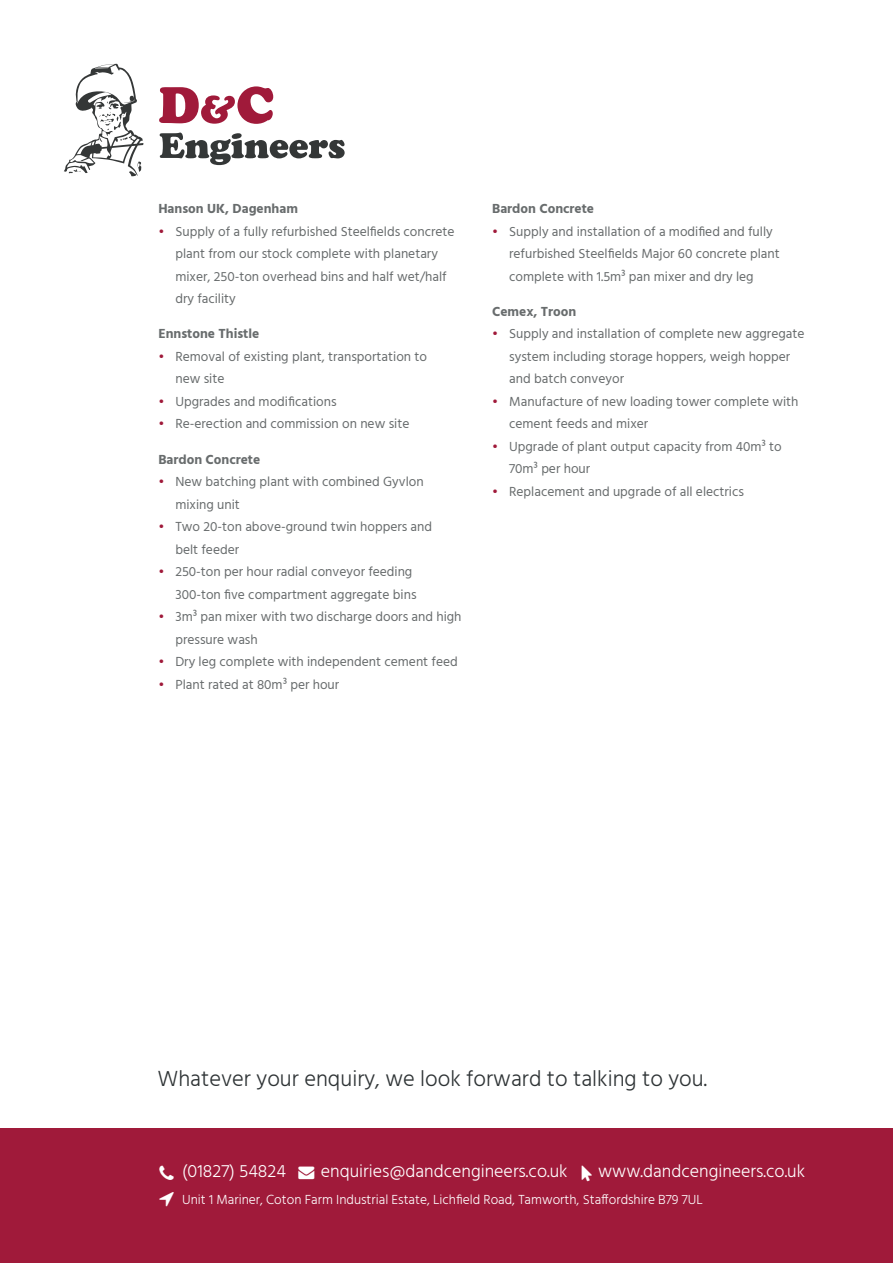
<style>
.page{position:relative;width:893px;height:1263px;background:#fff}
.page>*{position:absolute;margin:0;border:0;box-sizing:border-box;transform-origin:0 0}
.t1{font:300 22.5px "Hind";color:#2e3335}
.t2{font:300 18px "Hind";color:#fff}
.t3{font:13.5px/22.5px "Hind";color:#686c6d}
.t4{font:300 13.5px "Hind";color:#fff}
.t5{font:700 13.5px "Hind";color:#686c6d}
.s1{color:#a01a3a}
</style>
<div class="page">
<div style="left:0;top:1129px;width:893px;height:134px;background:#a01a3a"></div>
<svg style="left:64px;top:64px;width:80px;height:112px"></svg>
<svg style="left:160px;top:133px;width:185px;height:32px"></svg>
<svg style="left:159px;top:86px;width:114px;height:38px"></svg>
<p class="t5" style="left:158px;top:200px;width:141px">Hanson UK, Dagenham</p>
<p class="t3" style="left:175px;top:220px;width:281px;text-indent:-17px"><span class="s1">•</span> Supply of a fully refurbished Steelfields concrete plant from our stock complete with planetary mixer, 250-ton overhead bins and half wet/half dry facility</p>
<p class="t5" style="left:158px;top:326px;width:103px">Ennstone Thistle</p>
<p class="t3" style="left:175px;top:346px;width:253px;text-indent:-17px"><span class="s1">•</span> Removal of existing plant, transportation to new site</p>
<p class="t3" style="left:158px;top:391px;width:180px"><span class="s1">•</span> Upgrades and modifications</p>
<p class="t3" style="left:158px;top:413px;width:253px"><span class="s1">•</span> Re-erection and commission on new site</p>
<p class="t5" style="left:158px;top:451px;width:103px">Bardon Concrete</p>
<p class="t3" style="left:175px;top:471px;width:250px;text-indent:-17px"><span class="s1">•</span> New batching plant with combined Gyvlon mixing unit</p>
<p class="t3" style="left:175px;top:516px;width:258px;text-indent:-17px"><span class="s1">•</span> Two 20-ton above-ground twin hoppers and belt feeder</p>
<p class="t3" style="left:175px;top:561px;width:243px;text-indent:-17px"><span class="s1">•</span> 250-ton per hour radial conveyor feeding<br>300-ton five compartment aggregate bins</p>
<p class="t3" style="left:175px;top:606px;width:288px;text-indent:-17px"><span class="s1">•</span> 3m³ pan mixer with two discharge doors and high pressure wash</p>
<p class="t3" style="left:158px;top:651px;width:301px"><span class="s1">•</span> Dry leg complete with independent cement feed</p>
<p class="t3" style="left:158px;top:674px;width:182px"><span class="s1">•</span> Plant rated at 80m³ per hour</p>
<p class="t5" style="left:492px;top:201px;width:103px">Bardon Concrete</p>
<p class="t3" style="left:509px;top:221px;width:272px;text-indent:-17px"><span class="s1">•</span> Supply and installation of a modified and fully refurbished Steelfields Major 60 concrete plant complete with 1.5m³ pan mixer and dry leg</p>
<p class="t5" style="left:492px;top:303px;width:86px">Cemex, Troon</p>
<p class="t3" style="left:509px;top:323px;width:297px;text-indent:-17px"><span class="s1">•</span> Supply and installation of complete new aggregate system including storage hoppers, weigh hopper and batch conveyor</p>
<p class="t3" style="left:509px;top:391px;width:291px;text-indent:-17px"><span class="s1">•</span> Manufacture of new loading tower complete with cement feeds and mixer</p>
<p class="t3" style="left:509px;top:436px;width:274px;text-indent:-17px"><span class="s1">•</span> Upgrade of plant output capacity from 40m³ to<br>70m³ per hour</p>
<p class="t3" style="left:492px;top:481px;width:253px"><span class="s1">•</span> Replacement and upgrade of all electrics</p>
<h1 class="t1" style="left:158px;top:1064px;width:551px">Whatever your enquiry, we look forward to talking to you.</h1>
<h2 class="t2" style="left:182px;top:1159px;width:105px">(01827) 54824</h2>
<h2 class="t2" style="left:321px;top:1159px;width:248px">enquiries@dandcengineers.co.uk</h2>
<h2 class="t2" style="left:598px;top:1159px;width:209px">www.dandcengineers.co.uk</h2>
<p class="t4" style="left:182px;top:1190px;width:522px">Unit 1 Mariner, Coton Farm Industrial Estate, Lichfield Road, Tamworth, Staffordshire B79 7UL</p>
</div>
